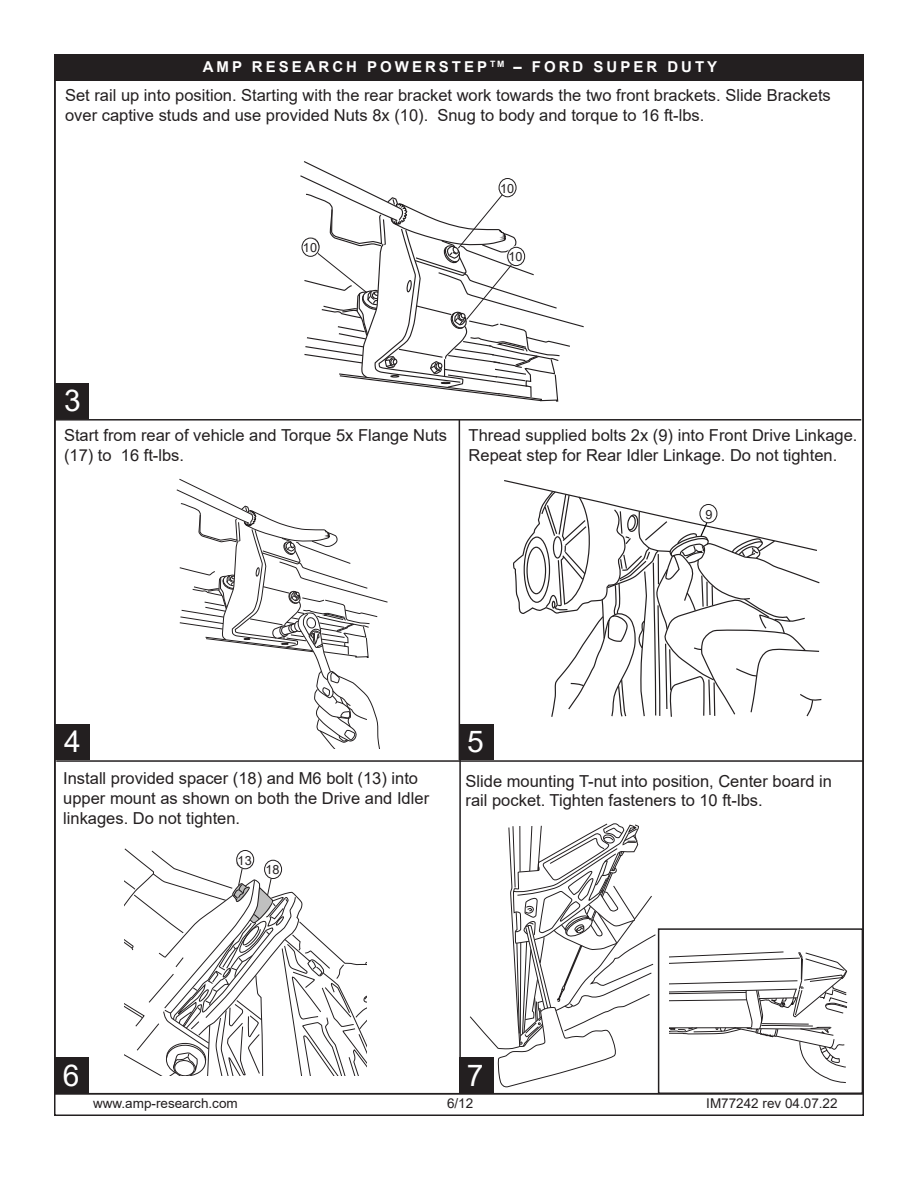
<style>
.page{position:relative;width:918px;height:1188px;background:#fff}
.page>*{position:absolute;margin:0;border:0;box-sizing:border-box;transform-origin:0 0}
.t1{font:30px "Arial";color:#fff}
.t2{font:16.5px/19.8px "Arial";color:#231f20}
.t3{font:700 15px "Arial";letter-spacing:.2em;color:#fff}
.t4{font:13.5px "Arial";color:#231f20}
.t5{font:13.5px "Myriad";color:#231f20}
.t6{font:12.6px "Arial";color:#231f20}
.t7{font:7.95px "Myriad";color:#231f20}
.t8{font:7.2px "Myriad";color:#231f20}
</style>
<div class="page">
<div style="left:54px;top:55px;width:809px;height:26px;background:#231f20"></div>
<svg style="left:669px;top:951px;width:179px;height:132px"></svg>
<div style="left:658px;top:928px;width:205px;height:166px;border:2px solid #231f20"></div>
<svg style="left:470px;top:823px;width:186px;height:265px"></svg>
<svg style="left:124px;top:848px;width:243px;height:228px"></svg>
<div style="left:235px;top:845px;width:26px;height:25px;background:#fff;border-radius:50%"></div>
<div style="left:236px;top:850px;width:18px;height:19px;border:1px solid #231f20;border-radius:50%"></div>
<svg style="left:504px;top:480px;width:318px;height:237px"></svg>
<svg style="left:176px;top:478px;width:212px;height:271px"></svg>
<div style="left:699px;top:499px;width:26px;height:25px;background:#fff;border-radius:50%"></div>
<div style="left:699px;top:504px;width:18px;height:19px;border:1px solid #231f20;border-radius:50%"></div>
<svg style="left:300px;top:161px;width:284px;height:241px"></svg>
<div style="left:301px;top:237px;width:18px;height:18px;border:1px solid #000;border-radius:50%"></div>
<div style="left:498px;top:173px;width:26px;height:25px;background:#fff;border-radius:50%"></div>
<div style="left:499px;top:178px;width:18px;height:19px;border:1px solid #231f20;border-radius:50%"></div>
<div style="left:506px;top:245px;width:26px;height:22px;background:#fff;border-radius:50%"></div>
<div style="left:507px;top:247px;width:18px;height:19px;border:1px solid #231f20;border-radius:50%"></div>
<div style="left:293px;top:235px;width:26px;height:26px;background:#fff;border-radius:50%"></div>
<div style="left:302px;top:238px;width:18px;height:19px;border:1px solid #231f20;border-radius:50%"></div>
<hr style="left:459px;top:754px;width:2px;height:339px;background:#231f20">
<hr style="left:459px;top:420px;width:1px;height:340px;background:#231f20">
<hr style="left:54px;top:419px;width:807px;height:2px;background:#231f20">
<hr style="left:56px;top:760px;width:807px;height:2px;background:#231f20">
<div style="left:54px;top:1057px;width:35px;height:36px;background:#231f20"></div>
<div style="left:459px;top:1057px;width:35px;height:36px;background:#231f20"></div>
<div style="left:263px;top:855px;width:26px;height:25px;background:#fff;border-radius:50%"></div>
<div style="left:264px;top:860px;width:18px;height:19px;border:1px solid #231f20;border-radius:50%"></div>
<div style="left:55px;top:724px;width:34px;height:36px;background:#231f20"></div>
<div style="left:460px;top:724px;width:34px;height:36px;background:#231f20"></div>
<div style="left:55px;top:383px;width:34px;height:36px;background:#231f20"></div>
<p class="t3" style="left:203px;top:56px;width:516px">AMP RESEARCH POWERSTEP <sup>TM</sup> – FORD SUPER DUTY</p>
<p class="t2" style="left:65px;top:85px;width:767px">Set rail up into position. Starting with the rear bracket work towards the two front brackets. Slide Brackets over captive studs and use provided Nuts 8x (10). Snug to body and torque to 16 ft-lbs.</p>
<p class="t5" style="left:307px;top:237px;width:8px">9</p>
<p class="t6" style="left:303px;top:239px;width:16px">10</p>
<p class="t5" style="left:504px;top:179px;width:8px">9</p>
<p class="t6" style="left:500px;top:179px;width:16px">10</p>
<p class="t6" style="left:509px;top:248px;width:16px">10</p>
<p class="t5" style="left:512px;top:249px;width:8px">9</p>
<h1 class="t1" style="left:64px;top:380px;width:18px">3</h1>
<p class="t2" style="left:64px;top:425px;width:385px">Start from rear of vehicle and Torque 5x Flange Nuts (17) to 16 ft-lbs.</p>
<p class="t2" style="left:469px;top:425px;width:390px">Thread supplied bolts 2x (9) into Front Drive Linkage.<br>Repeat step for Rear Idler Linkage. Do not tighten.</p>
<p class="t6" style="left:705px;top:505px;width:9px">9</p>
<p class="t8" style="left:708px;top:510px;width:5px">8</p>
<h1 class="t1" style="left:64px;top:721px;width:18px">4</h1>
<h1 class="t1" style="left:467px;top:721px;width:18px">5</h1>
<p class="t2" style="left:63px;top:768px;width:367px">Install provided spacer (18) and M6 bolt (13) into upper mount as shown on both the Drive and Idler linkages. Do not tighten.</p>
<p class="t7" style="left:240px;top:858px;width:10px">12</p>
<p class="t7" style="left:269px;top:868px;width:10px">17</p>
<p class="t6" style="left:238px;top:851px;width:16px">13</p>
<p class="t6" style="left:266px;top:861px;width:16px">18</p>
<p class="t2" style="left:466px;top:771px;width:368px">Slide mounting T-nut into position, Center board in rail pocket. Tighten fasteners to 10 ft-lbs.</p>
<h1 class="t1" style="left:63px;top:1055px;width:18px">6</h1>
<h1 class="t1" style="left:467px;top:1055px;width:18px">7</h1>
<p class="t4" style="left:93px;top:1094px;width:146px">www.amp-research.com</p>
<p class="t4" style="left:447px;top:1094px;width:28px">6/12</p>
<p class="t4" style="left:706px;top:1094px;width:133px">IM77242 rev 04.07.22</p>
</div>
